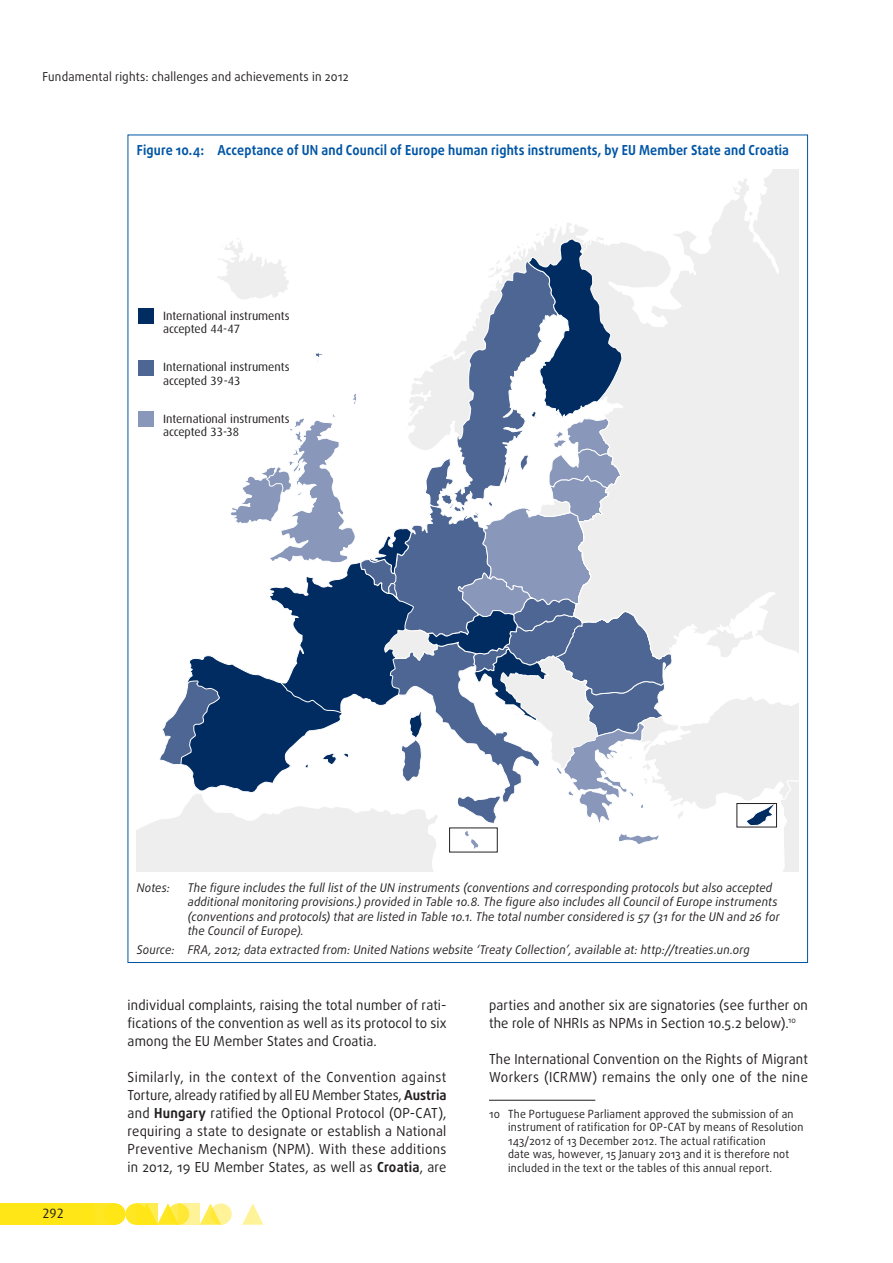
<style>
.page{position:relative;width:893px;height:1263px;background:#fff}
.page>*{position:absolute;margin:0;border:0;box-sizing:border-box;transform-origin:0 0}
.body{font:13.8px/18px "Daxline Pro";letter-spacing:.015em;color:#231f20;text-align:justify;scale:.95 1}
.figure_title{font:700 13.8px "Daxline Pro";letter-spacing:.01em;color:#0155a5;scale:.91 1}
.t1{font:13.5px "Dax";color:#231f20}
.t2{font:12.3px "Daxline Pro";letter-spacing:.015em;color:#231f20;scale:.95 1}
.figure_note_source{font:italic 12px/14.4px "Daxline Pro";letter-spacing:.015em;color:#231f20;scale:.95 1}
.t3{font:12px/13.5px "Dax";color:#231f20}
.footnote_caption{font:11.25px/13.5px "Daxline Pro";letter-spacing:.02em;color:#231f20;scale:.95 1}
.s1{font-weight:700}
</style>
<div class="page">
<div style="left:0;top:1203px;width:94px;height:22px;background:#ffe616"></div>
<svg style="left:125px;top:1203px;width:22px;height:22px"></svg>
<div style="left:94px;top:1203px;width:21px;height:22px;background:#ffe724"></div>
<svg style="left:200px;top:1203px;width:18px;height:22px"></svg>
<svg style="left:242px;top:1203px;width:21px;height:22px"></svg>
<div style="left:104px;top:1203px;width:21px;height:22px;background:#ffe616;border-radius:50%"></div>
<svg style="left:157px;top:1203px;width:18px;height:22px"></svg>
<svg style="left:168px;top:1203px;width:21px;height:22px"></svg>
<svg style="left:210px;top:1203px;width:22px;height:22px"></svg>
<svg style="left:136px;top:1203px;width:21px;height:22px"></svg>
<svg style="left:179px;top:1203px;width:21px;height:22px"></svg>
<hr style="left:489px;top:1100px;width:106px;height:1px;background:#231f20">
<svg style="left:719px;top:170px;width:80px;height:51px"></svg>
<svg style="left:137px;top:221px;width:662px;height:650px"></svg>
<div style="left:737px;top:803px;width:40px;height:24px;border:1px solid #231f20"></div>
<p class="t2" style="left:43px;top:68px;width:324px">Fundamental rights: challenges and achievements in 2012</p>
<p class="figure_title" style="left:137px;top:141px;width:718px">Figure 10.4: Acceptance of UN and Council of Europe human rights instruments, by EU Member State and Croatia</p>
<p class="t3" style="left:163px;top:309px;width:128px">International instruments accepted 44-47</p>
<p class="t3" style="left:163px;top:360px;width:128px">International instruments accepted 39-43</p>
<p class="t3" style="left:163px;top:412px;width:128px">International instruments accepted 33-38</p>
<p class="figure_note_source" style="left:137px;top:880px;width:37px">Notes:</p>
<p class="figure_note_source" style="left:188px;top:880px;width:624px">The figure includes the full list of the UN instruments (conventions and corresponding protocols but also accepted additional monitoring provisions.) provided in Table 10.8. The figure also includes all Council of Europe instruments (conventions and protocols) that are listed in Table 10.1. The total number considered is 57 (31 for the UN and 26 for the Council of Europe).</p>
<p class="figure_note_source" style="left:137px;top:942px;width:647px">Source: FRA, 2012; data extracted from: United Nations website ‘Treaty Collection’, available at: http://treaties.un.org</p>
<p class="t1" style="left:43px;top:1206px;width:23px">292</p>
<p class="body" style="left:128px;top:996px;width:337px">individual complaints, raising the total number of rati&shy;fications of the convention as well as its protocol to six among the EU Member States and Croatia.</p>
<p class="body" style="left:128px;top:1068px;width:337px">Similarly, in the context of the Convention against Torture, already ratified by all EU Member States, <span class="s1">Austria </span>and <span class="s1">Hungary</span> ratified the Optional Protocol (OP-CAT), requiring a state to designate or establish a National Preventive Mechanism (NPM). With these additions in 2012, 19 EU Member States, as well as <span class="s1">Croatia</span>, are</p>
<p class="body" style="left:489px;top:996px;width:337px">parties and another six are signatories (see further on the role of NHRIs as NPMs in Section 10.5.2 below).<sup>10</sup></p>
<p class="body" style="left:489px;top:1050px;width:337px">The International Convention on the Rights of Migrant<br>Workers (ICRMW) remains the only one of the nine</p>
<p class="footnote_caption" style="left:508px;top:1107px;width:312px;text-indent:-19px">10 The Portuguese Parliament approved the submission of an instrument of ratification for OP-CAT by means of Resolution 143/2012 of 13 December 2012. The actual ratification<br>date was, however, 15 January 2013 and it is therefore not included in the text or the tables of this annual report.</p>
</div>
